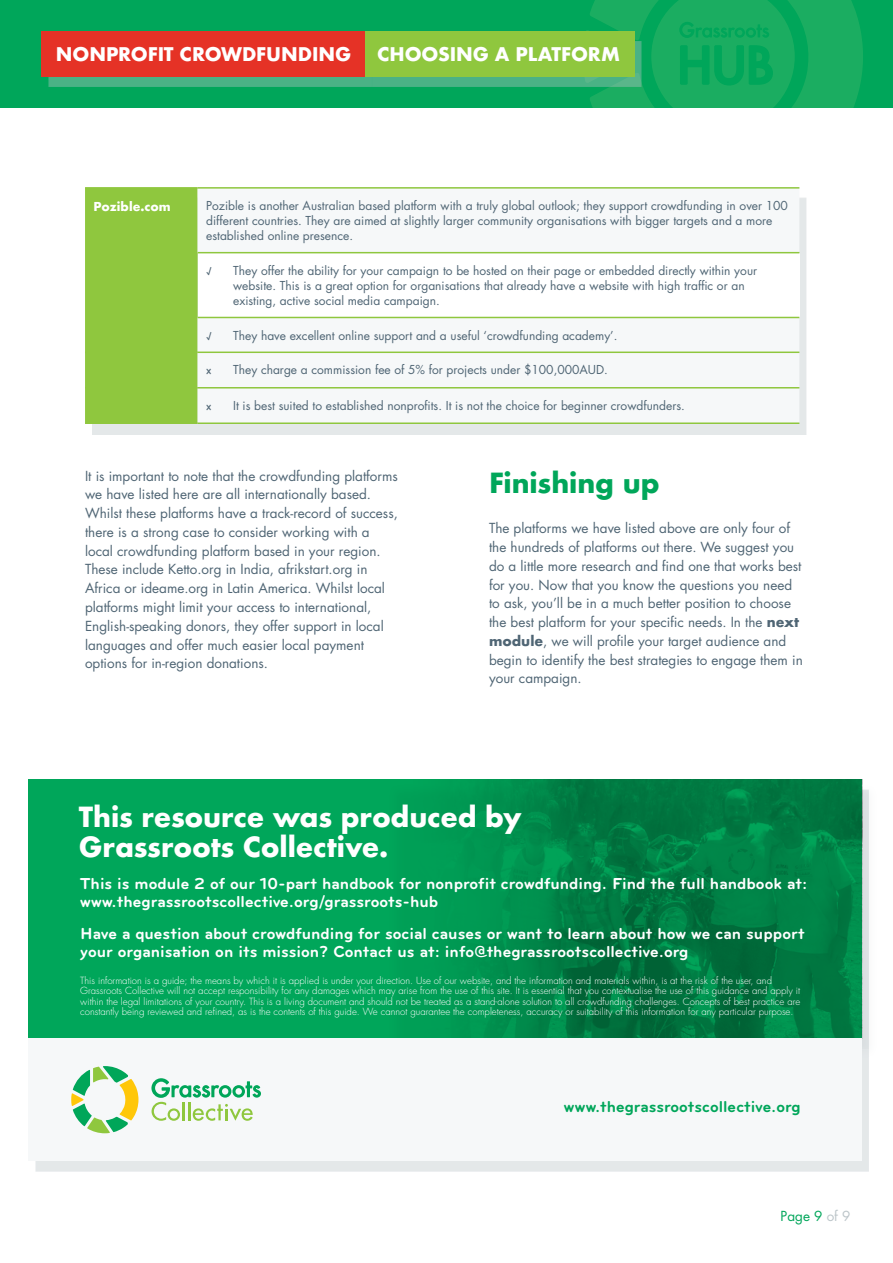
<style>
.page{position:relative;width:893px;height:1263px;background:#fff}
.page>*{position:absolute;margin:0;border:0;box-sizing:border-box;transform-origin:0 0}
.t1{font:700 27px/30px "Futura";letter-spacing:-.005em;color:#fff}
.t2{font:700 27px "Futura";letter-spacing:-.005em;color:#00a65a}
.t3{font:700 18.3px "Futura";letter-spacing:-.005em;color:#fff}
.t4{font:700 16.5px/18px "Bryant";color:#fff}
.t5{font:700 16.35px "Bryant";color:#00a65a}
.t6{font:13.5px/18.8px "Futura";color:#4f6574}
.t7{font:13.5px "Futura";color:#00a65a}
.t8{font:12px/15px "Futura";color:#4f6574}
.t9{font:700 12px "Futura";color:#fff}
.t10{font:500 12px "Bryant";color:#4f6574}
.t11{font:300 9.6px/10.5px "Futura";color:#fff}
.s1{font-weight:700}
.s2{color:#bcc5c9}
</style>
<div class="page">
<div style="left:92px;top:198px;width:714px;height:237px;background:#e4e8e9"></div>
<div style="left:85px;top:189px;width:113px;height:233px;background:#8fc73e"></div>
<div style="left:198px;top:198px;width:601px;height:224px;background:#f6f8f9"></div>
<div style="left:198px;top:253px;width:601px;height:64px;background:#fff"></div>
<hr style="left:85px;top:187px;width:113px;height:2px;background:#8fc73e">
<hr style="left:85px;top:352px;width:113px;height:1px;background:#8fc73e">
<hr style="left:85px;top:387px;width:113px;height:1px;background:#8fc73e">
<hr style="left:85px;top:422px;width:113px;height:2px;background:#8fc73e">
<hr style="left:198px;top:187px;width:601px;height:2px;background:#8fc73e">
<hr style="left:198px;top:252px;width:601px;height:1px;background:#8fc73e">
<hr style="left:198px;top:317px;width:601px;height:1px;background:#8fc73e">
<hr style="left:198px;top:352px;width:601px;height:1px;background:#8fc73e">
<hr style="left:198px;top:387px;width:601px;height:1px;background:#8fc73e">
<hr style="left:198px;top:422px;width:601px;height:2px;background:#8fc73e">
<div style="left:29px;top:779px;width:833px;height:259px;background:#00a65a"></div>
<div style="left:388px;top:783px;width:491px;height:276px;background:#bcc5c9;opacity:.4"></div>
<img style="left:388px;top:779px;width:474px;height:259px">
<div style="left:36px;top:1049px;width:833px;height:122px;background:#e4e8e9"></div>
<div style="left:29px;top:1038px;width:833px;height:123px;background:#f6f8f9"></div>
<svg style="left:71px;top:1066px;width:67px;height:67px"></svg>
<svg style="left:151px;top:1078px;width:110px;height:43px"></svg>
<div style="left:0;top:0;width:893px;height:107px;background:#00a65a"></div>
<svg style="left:586px;top:0;width:277px;height:107px"></svg>
<div style="left:49px;top:41px;width:323px;height:46px;background:#bcc5c9;opacity:.4"></div>
<div style="left:42px;top:31px;width:323px;height:45px;background:#e53226"></div>
<div style="left:372px;top:41px;width:269px;height:46px;background:#bcc5c9;opacity:.4"></div>
<div style="left:365px;top:31px;width:269px;height:45px;background:#8fc73e"></div>
<h2 class="t3" style="left:56px;top:41px;width:297px">NONPROFIT CROWDFUNDING</h2>
<h2 class="t3" style="left:377px;top:41px;width:244px">CHOOSING A PLATFORM</h2>
<p class="t9" style="left:94px;top:197px;width:79px">Pozible.com</p>
<p class="t8" style="left:206px;top:198px;width:583px">Pozible is another Australian based platform with a truly global outlook; they support crowdfunding in over 100 different countries. They are aimed at slightly larger community organisations with bigger targets and a more established online presence.</p>
<p class="t10" style="left:206px;top:264px;width:7px">√</p>
<p class="t8" style="left:233px;top:263px;width:526px">They offer the ability for your campaign to be hosted on their page or embedded directly within your website. This is a great option for organisations that already have a website with high traffic or an existing, active social media campaign.</p>
<p class="t10" style="left:206px;top:329px;width:7px">√</p>
<p class="t8" style="left:233px;top:328px;width:386px">They have excellent online support and a useful ‘crowdfunding academy’.</p>
<p class="t10" style="left:206px;top:364px;width:7px">x</p>
<p class="t8" style="left:233px;top:363px;width:376px">They charge a commission fee of 5% for projects under $100,000AUD.</p>
<p class="t10" style="left:206px;top:399px;width:7px">x</p>
<p class="t8" style="left:233px;top:398px;width:453px">It is best suited to established nonprofits. It is not the choice for beginner crowdfunders.</p>
<p class="t6" style="left:85px;top:466px;width:314px">It is important to note that the crowdfunding platforms we have listed here are all internationally based.<br>Whilst these platforms have a track-record of success, there is a strong case to consider working with a local crowdfunding platform based in your region.<br>These include Ketto.org in India, afrikstart.org in Africa or ideame.org in Latin America. Whilst local platforms might limit your access to international, English-speaking donors, they offer support in local languages and offer much easier local payment options for in-region donations.</p>
<h1 class="t2" style="left:489px;top:463px;width:172px">Finishing up</h1>
<p class="t6" style="left:489px;top:519px;width:315px">The platforms we have listed above are only four of the hundreds of platforms out there. We suggest you do a little more research and find one that works best for you. Now that you know the questions you need to ask, you’ll be in a much better position to choose the best platform for your specific needs. In the <span class="s1">next module</span>, we will profile your target audience and begin to identify the best strategies to engage them in your campaign.</p>
<h1 class="t1" style="left:79px;top:801px;width:444px">This resource was produced by<br>Grassroots Collective.</h1>
<p class="t4" style="left:80px;top:875px;width:729px">This is module 2 of our 10-part handbook for nonprofit crowdfunding. Find the full handbook at: www.thegrassrootscollective.org/grassroots-hub</p>
<p class="t4" style="left:80px;top:924px;width:726px">Have a question about crowdfunding for social causes or want to learn about how we can support your organisation on its mission? Contact us at: info@thegrassrootscollective.org</p>
<p class="t11" style="left:80px;top:975px;width:722px">This information is a guide; the means by which it is applied is under your direction. Use of our website, and the information and materials within, is at the risk of the user, and Grassroots Collective will not accept responsibility for any damages which may arise from the use of this site. It is essential that you contextualise the use of this guidance and apply it within the legal limitations of your country. This is a living document and should not be treated as a stand-alone solution to all crowdfunding challenges. Concepts of best practice are constantly being reviewed and refined, as is the contents of this guide. We cannot guarantee the completeness, accuracy or suitability of this information for any particular purpose.</p>
<p class="t5" style="left:564px;top:1098px;width:238px">www.thegrassrootscollective.org</p>
<p class="t7" style="left:781px;top:1207px;width:71px">Page 9 <span class="s2">of 9</span></p>
</div>
